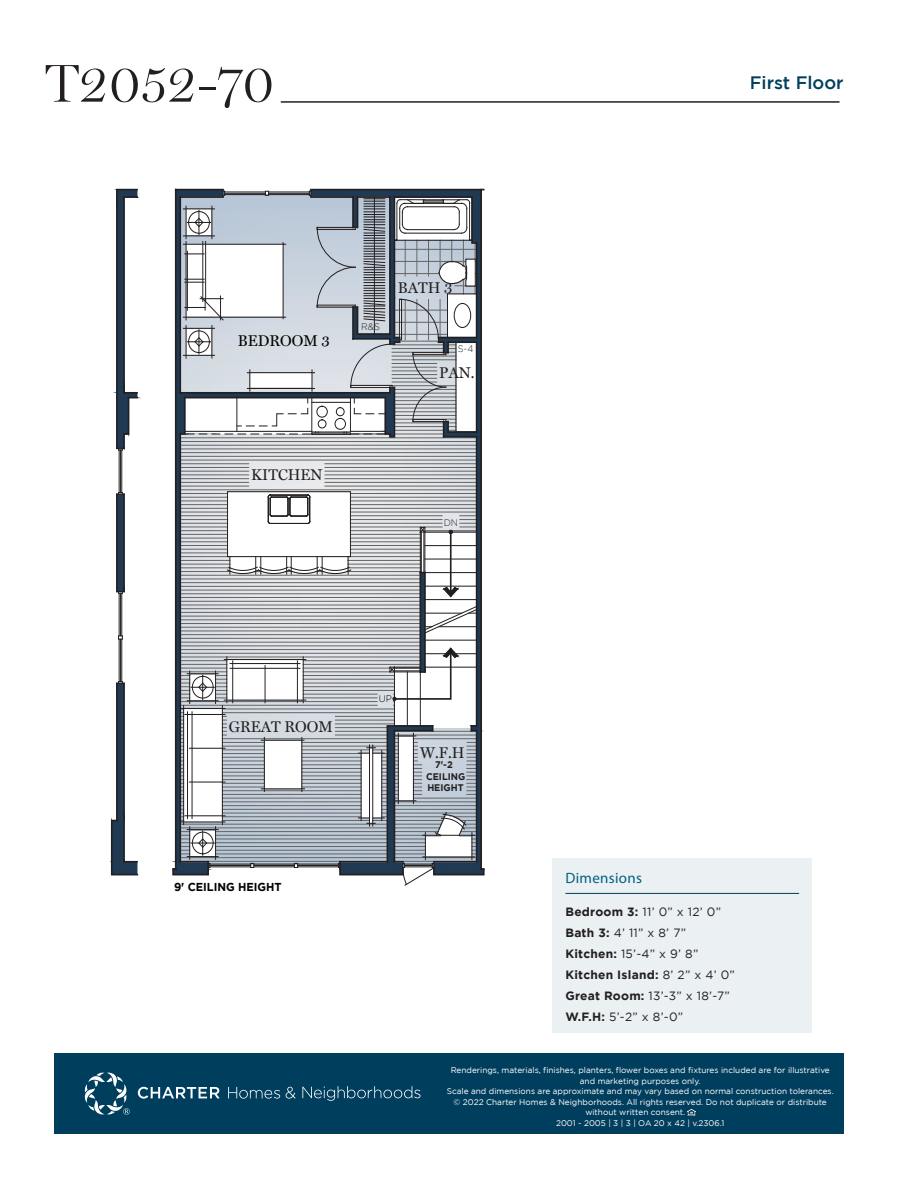
<style>
.page{position:relative;width:918px;height:1188px;background:#fff}
.page>*{position:absolute;margin:0;border:0;box-sizing:border-box;transform-origin:0 0}
.t1{font:300 53.55px "Miller Display";color:#231f20}
.t2{font:500 18px "Gotham";color:#003e5e}
.t3{font:15.6px "Miller Text";color:#231f20;scale:.96 1}
.t4{font:15.6px "Miller Text";color:#000;scale:.96 1}
.t5{font:15px "Myriad Pro";letter-spacing:.02em;color:#016182}
.t6{font:12px/21px "Gotham";letter-spacing:.02em;color:#231f20}
.t7{font:700 11.55px "Gotham";color:#000;scale:.96 1}
.t8{font:700 9.6px/11.4px "Gotham";color:#231f20;text-align:center;scale:.96 1}
.t9{font:300 9.6px "Gotham";color:#231f20;scale:.96 1}
.t10{font:300 9.6px "Gotham";color:#000;scale:.96 1}
.t11{font:8.25px "Gotham";color:#fff}
.s1{font-weight:700}
</style>
<div class="page">
<hr style="left:281px;top:101px;width:559px;height:2px;background:#231f20">
<hr style="left:120px;top:593px;width:1px;height:43px;background:#231f20">
<hr style="left:120px;top:639px;width:1px;height:43px;background:#231f20">
<hr style="left:122px;top:593px;width:1px;height:43px;background:#231f20">
<hr style="left:122px;top:639px;width:1px;height:43px;background:#231f20">
<hr style="left:119px;top:593px;width:1px;height:43px;background:#231f20">
<hr style="left:119px;top:639px;width:1px;height:43px;background:#231f20">
<svg style="left:110px;top:681px;width:29px;height:195px"></svg>
<svg style="left:118px;top:636px;width:5px;height:3px"></svg>
<hr style="left:120px;top:450px;width:1px;height:43px;background:#231f20">
<hr style="left:122px;top:450px;width:1px;height:43px;background:#231f20">
<hr style="left:119px;top:450px;width:1px;height:43px;background:#231f20">
<svg style="left:115px;top:188px;width:24px;height:263px"></svg>
<svg style="left:116px;top:492px;width:9px;height:102px"></svg>
<svg style="left:172px;top:189px;width:313px;height:697px"></svg>
<hr style="left:413px;top:733px;width:1px;height:71px;background:#231f20">
<div style="left:553px;top:858px;width:259px;height:174px;background:#ebf0f2"></div>
<hr style="left:565px;top:893px;width:234px;height:1px;background:#003e5e">
<div style="left:54px;top:1053px;width:790px;height:81px;background:#003e5e"></div>
<svg style="left:688px;top:1110px;width:7px;height:5px"></svg>
<svg style="left:228px;top:1087px;width:52px;height:12px"></svg>
<svg style="left:286px;top:1087px;width:10px;height:12px"></svg>
<svg style="left:302px;top:1086px;width:119px;height:15px"></svg>
<svg style="left:138px;top:1087px;width:82px;height:12px"></svg>
<svg style="left:85px;top:1073px;width:45px;height:42px"></svg>
<h1 class="t1" style="left:45px;top:65px;width:230px">T2052-70</h1>
<h2 class="t2" style="left:750px;top:72px;width:96px">First Floor</h2>
<h3 class="t4" style="left:238px;top:331px;width:97px">BEDROOM 3</h3>
<p class="t9" style="left:361px;top:322px;width:21px">R&amp;S</p>
<h3 class="t3" style="left:398px;top:279px;width:58px">BATH 3</h3>
<p class="t9" style="left:458px;top:344px;width:18px">S-4</p>
<h3 class="t3" style="left:439px;top:364px;width:38px">PAN.</h3>
<h3 class="t3" style="left:251px;top:465px;width:76px">KITCHEN</h3>
<p class="t9" style="left:444px;top:517px;width:17px">DN</p>
<h3 class="t3" style="left:229px;top:717px;width:110px">GREAT ROOM</h3>
<h3 class="t7" style="left:174px;top:880px;width:114px">9' CEILING HEIGHT</h3>
<p class="t10" style="left:379px;top:694px;width:15px">UP</p>
<h3 class="t3" style="left:420px;top:743px;width:48px">W.F.H</h3>
<p class="t8" style="left:426px;top:759px;width:42px">7'-2<br>CEILING<br>HEIGHT</p>
<h3 class="t5" style="left:565px;top:869px;width:78px">Dimensions</h3>
<h3 class="t6" style="left:565px;top:902px;width:171px"><span class="s1">Bedroom 3:</span> 11’ 0” x 12’ 0”<br><span class="s1">Bath 3:</span> 4’ 11” x 8’ 7”<br><span class="s1">Kitchen:</span> 15’-4” x 9’ 8”<br><span class="s1">Kitchen Island:</span> 8’ 2” x 4’ 0”<br><span class="s1">Great Room:</span> 13’-3” x 18’-7”<br><span class="s1">W.F.H:</span> 5’-2” x 8’-0”</h3>
<p class="t11" style="left:451px;top:1066px;width:381px">Renderings, materials, finishes, planters, flower boxes and fixtures included are for illustrative</p>
<p class="t11" style="left:580px;top:1077px;width:122px">and marketing purposes only.</p>
<p class="t11" style="left:447px;top:1087px;width:389px">Scale and dimensions are approximate and may vary based on normal construction tolerances.</p>
<p class="t11" style="left:454px;top:1098px;width:375px">© 2022 Charter Homes &amp; Neighborhoods. All rights reserved. Do not duplicate or distribute</p>
<p class="t11" style="left:585px;top:1108px;width:101px">without written consent.</p>
<p class="t11" style="left:556px;top:1119px;width:170px">2001 - 2005 | 3 | 3 | OA 20 x 42 | v.2306.1</p>
</div>
